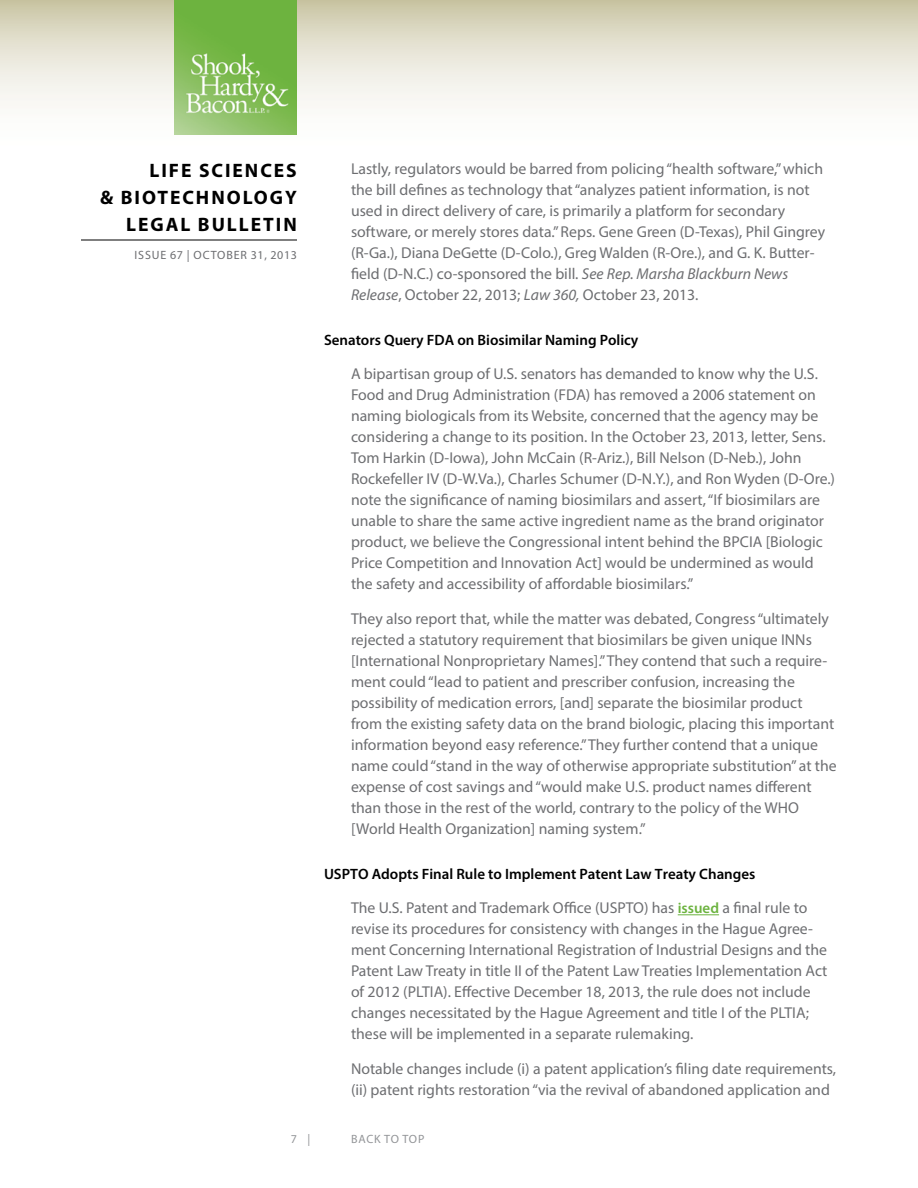
<style>
.page{position:relative;width:918px;height:1188px;background:#fff}
.page>*{position:absolute;margin:0;border:0;box-sizing:border-box;transform-origin:0 0}
.t1{font:700 19.5px "Myriad Pro";letter-spacing:.1em;color:#000}
.t2{font:15.75px/21px "Myriad Pro";color:#6d6e71}
.t3{font:600 15px "Myriad Pro";color:#000}
.t4{font:12px "Myriad Pro";letter-spacing:.07em;color:#6d6e71}
.t5{font:12px "Myriad Pro";color:#939598}
.s1{font-style:italic}
.s2{font-weight:600;font-size:15px;color:#6cb33f}
</style>
<div class="page">
<svg style="left:0;top:0;width:918px;height:135px"></svg>
<hr style="left:81px;top:240px;width:216px;height:1px;background:#000">
<img style="left:175px;top:0;width:122px;height:135px">
<hr style="left:678px;top:914px;width:41px;height:1px;background:#6cb33f">
<p class="t1" style="left:150px;top:157px;width:149px">LIFE SCIENCES</p>
<p class="t1" style="left:100px;top:184px;width:198px">&amp; BIOTECHNOLOGY</p>
<p class="t1" style="left:126px;top:211px;width:13px">LEG</p>
<p class="t1" style="left:166px;top:211px;width:73px">AL BULLE</p>
<p class="t1" style="left:263px;top:211px;width:23px">TIN</p>
<p class="t4" style="left:135px;top:248px;width:164px">Issue 67 | OCTOBER 31, 2013</p>
<p class="t2" style="left:351px;top:158px;width:476px">Lastly, regulators would be barred from policing “health software,” which the bill defines as technology that “analyzes patient information, is not used in direct delivery of care, is primarily a platform for secondary software, or merely stores data.” Reps. Gene Green (D-Texas), Phil Gingrey (R-Ga.), Diana DeGette (D-Colo.), Greg Walden (R-Ore.), and G. K. Butter&shy;field (D-N.C.) co-sponsored the bill. <span class="s1">See Rep. Marsha Blackburn News Release</span>, October 22, 2013; <span class="s1">Law 360,</span> October 23, 2013.</p>
<p class="t3" style="left:324px;top:330px;width:316px">Senators Query FDA on Biosimilar Naming Policy</p>
<p class="t2" style="left:351px;top:363px;width:486px">A bipartisan group of U.S. senators has demanded to know why the U.S.<br>Food and Drug Administration (FDA) has removed a 2006 statement on naming biologicals from its Website, concerned that the agency may be considering a change to its position. In the October 23, 2013, letter, Sens.<br>Tom Harkin (D-Iowa), John McCain (R-Ariz.), Bill Nelson (D-Neb.), John Rockefeller IV (D-W.Va.), Charles Schumer (D-N.Y.), and Ron Wyden (D-Ore.) note the significance of naming biosimilars and assert, “If biosimilars are unable to share the same active ingredient name as the brand originator product, we believe the Congressional intent behind the BPCIA [Biologic Price Competition and Innovation Act] would be undermined as would the safety and accessibility of affordable biosimilars.”</p>
<p class="t2" style="left:351px;top:608px;width:487px">They also report that, while the matter was debated, Congress “ultimately rejected a statutory requirement that biosimilars be given unique INNs [International Nonproprietary Names].” They contend that such a require&shy;ment could “lead to patient and prescriber confusion, increasing the possibility of medication errors, [and] separate the biosimilar product from the existing safety data on the brand biologic, placing this important information beyond easy reference.” They further contend that a unique name could “stand in the way of otherwise appropriate substitution” at the expense of cost savings and “would make U.S. product names different than those in the rest of the world, contrary to the policy of the WHO [World Health Organization] naming system.”</p>
<p class="t3" style="left:324px;top:864px;width:433px">USPTO Adopts Final Rule to Implement Patent Law Treaty Changes</p>
<p class="t2" style="left:351px;top:897px;width:478px">The U.S. Patent and Trademark Office (USPTO) has <span class="s2">issued</span> a final rule to revise its procedures for consistency with changes in the Hague Agree&shy;ment Concerning International Registration of Industrial Designs and the Patent Law Treaty in title II of the Patent Law Treaties Implementation Act of 2012 (PLTIA). Effective December 18, 2013, the rule does not include changes necessitated by the Hague Agreement and title I of the PLTIA; these will be implemented in a separate rulemaking.</p>
<p class="t2" style="left:351px;top:1058px;width:487px">Notable changes include (i) a patent application’s filing date requirements, (ii) patent rights restoration “via the revival of abandoned application and</p>
<p class="t5" style="left:291px;top:1132px;width:21px">7 |</p>
<p class="t5" style="left:351px;top:1132px;width:9px">bac</p>
<p class="t5" style="left:374px;top:1132px;width:37px">k to top</p>
</div>
